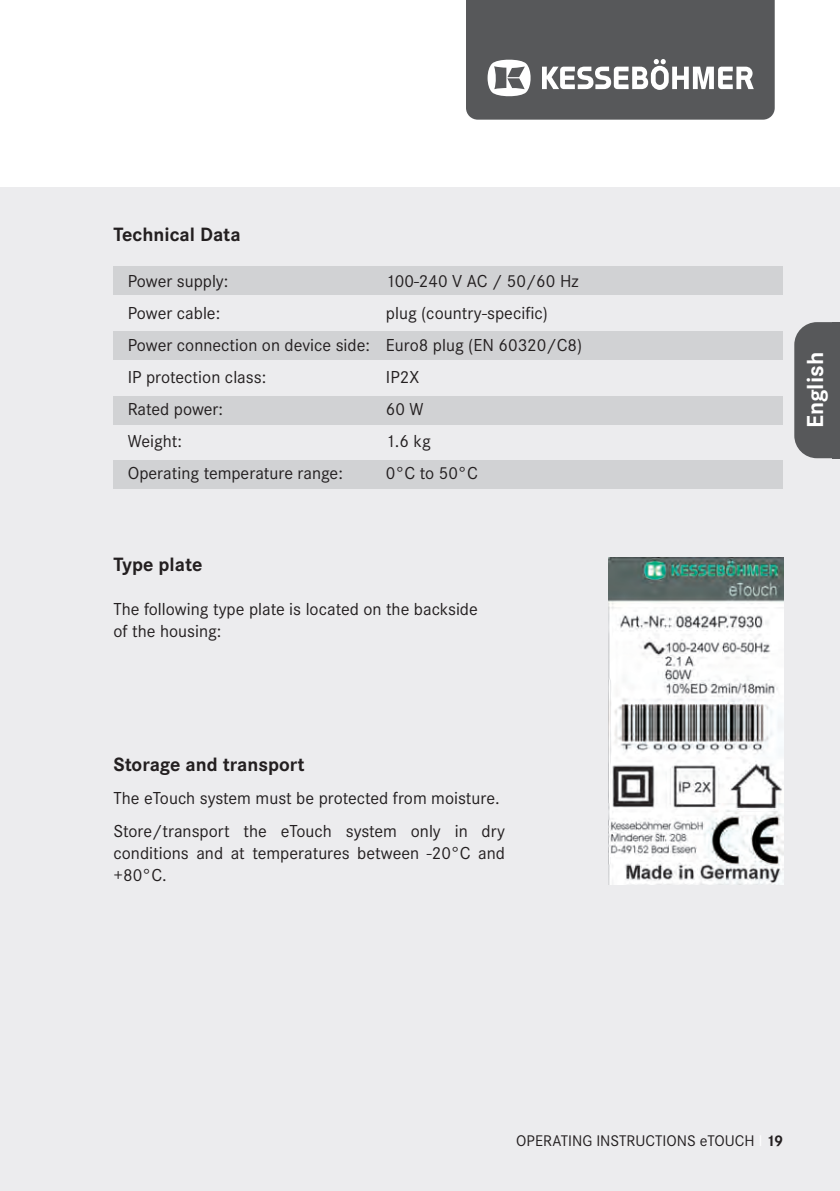
<style>
.page{position:relative;width:840px;height:1191px;background:#fff}
.page>*{position:absolute;margin:0;border:0;box-sizing:border-box;transform-origin:0 0}
.t1{font:700 24px "Corporate S";color:#fff}
.t2{font:700 20px "Corporate S";color:#231f20}
.Listenabsatz{font:18px/22px "Corporate S";color:#231f20}
.t3{font:16px "Corporate S";color:#231f20}
.s1{color:#fff}
.s2{font-weight:700}
</style>
<div class="page">
<div style="left:0;top:187px;width:839px;height:1004px;background:#ececee"></div>
<svg style="left:794px;top:322px;width:37px;height:136px;background:#5e5f61"></svg>
<div style="left:831px;top:322px;width:8px;height:136px;background:#57585a"></div>
<svg style="left:466px;top:0;width:308px;height:120px;background:#68696b"></svg>
<img style="left:608px;top:557px;width:174px;height:327px">
<div style="left:113px;top:266px;width:669px;height:29px;background:#d1d2d4"></div>
<div style="left:113px;top:331px;width:669px;height:28px;background:#d1d2d4"></div>
<div style="left:113px;top:396px;width:669px;height:28px;background:#d1d2d4"></div>
<div style="left:113px;top:460px;width:669px;height:29px;background:#d1d2d4"></div>
<p class="t2" style="left:113px;top:223px;width:128px">Technical Data</p>
<p class="Listenabsatz" style="left:128px;top:270px;width:102px">Power supply:</p>
<p class="Listenabsatz" style="left:128px;top:302px;width:94px">Power cable:</p>
<p class="Listenabsatz" style="left:128px;top:334px;width:244px">Power connection on device side:</p>
<p class="Listenabsatz" style="left:128px;top:366px;width:140px">IP protection class:</p>
<p class="Listenabsatz" style="left:128px;top:398px;width:97px">Rated power:</p>
<p class="Listenabsatz" style="left:128px;top:430px;width:56px">Weight:</p>
<p class="Listenabsatz" style="left:128px;top:462px;width:217px">Operating temperature range:</p>
<p class="Listenabsatz" style="left:386px;top:270px;width:194px">100-240 V AC / 50/60 Hz</p>
<p class="Listenabsatz" style="left:386px;top:302px;width:163px">plug (country-specific)</p>
<p class="Listenabsatz" style="left:386px;top:334px;width:198px">Euro8 plug (EN 60320/C8)</p>
<p class="Listenabsatz" style="left:386px;top:366px;width:35px">IP2X</p>
<p class="Listenabsatz" style="left:386px;top:398px;width:39px">60 W</p>
<p class="Listenabsatz" style="left:386px;top:430px;width:46px">1.6 kg</p>
<p class="Listenabsatz" style="left:386px;top:462px;width:93px">0°C to 50°C</p>
<p class="t2" style="left:113px;top:553px;width:90px">Type plate</p>
<p class="Listenabsatz" style="left:113px;top:599px;width:365px">The following type plate is located on the backside of the housing:</p>
<p class="t2" style="left:113px;top:752px;width:192px">Storage and transport</p>
<p class="Listenabsatz" style="left:113px;top:787px;width:385px">The eTouch system must be protected from moisture.</p>
<p class="Listenabsatz" style="left:113px;top:820px;width:393px;text-align:justify">Store/transport the eTouch system only in dry conditions and at temperatures between -20°C and +80°C.</p>
<h1 class="t1" style="left:801px;top:428px;width:77px;rotate:-90deg">English</h1>
<p class="t3" style="left:516px;top:1132px;width:268px">OPERATING INSTRUCTIONS eTOUCH <span class="s1">l</span> <span class="s2">19</span></p>
</div>
